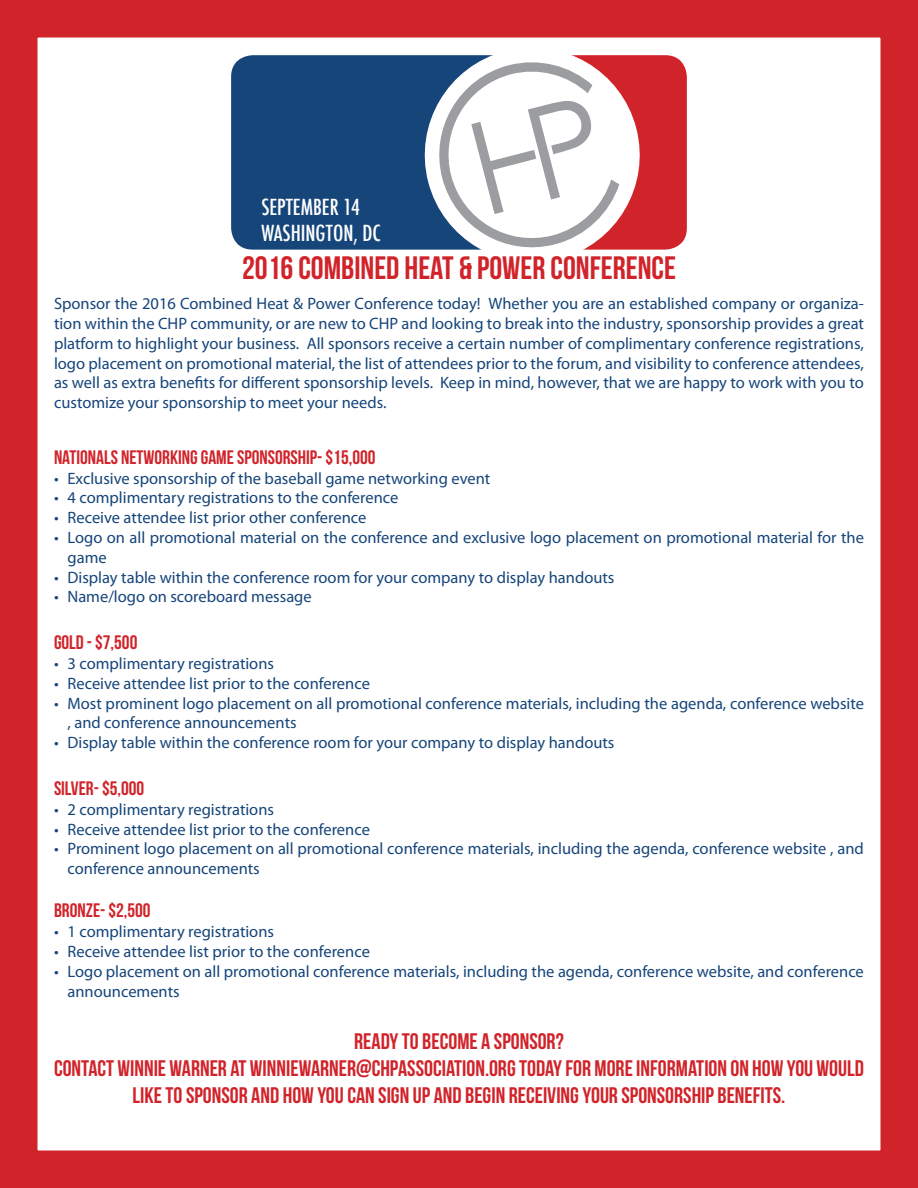
<style>
.page{position:relative;width:918px;height:1188px;background:#fff}
.page>*{position:absolute;margin:0;border:0;box-sizing:border-box;transform-origin:0 0}
.t1{font:32.4px "Bebas Neue";color:#d1232a}
.t2{font:22.5px/27px "Bebas Neue";color:#d1232a;text-align:center}
.t3{font:500 condensed 21.6px "Futura";color:#fff}
.t4{font:19.5px "Bebas Neue";color:#d1232a}
.t5{font:16.5px/19.8px "Myriad Pro";color:#16457a}
</style>
<div class="page">
<div style="left:231px;top:55px;width:325px;height:195px;background:#16457a;border-radius:22px"></div>
<div style="left:499px;top:55px;width:188px;height:195px;background:#d1232a;border-radius:22px"></div>
<svg style="left:413px;top:55px;width:238px;height:195px;fill:#fff"></svg>
<div style="left:0;top:0;width:918px;height:1188px;border:38px solid #d1232a"></div>
<p class="t3" style="left:261px;top:194px;width:100px">SEPTEMBER 14</p>
<p class="t3" style="left:261px;top:220px;width:121px">WASHINGTON, DC</p>
<p class="t1" style="left:242px;top:250px;width:435px">2016 COMBINED HEAT &amp; POWER CONFERENCE</p>
<p class="t5" style="left:54px;top:294px;width:812px;text-align:justify">Sponsor the 2016 Combined Heat &amp; Power Conference today! Whether you are an established company or organiza&shy;tion within the CHP community, or are new to CHP and looking to break into the industry, sponsorship provides a great platform to highlight your business. All sponsors receive a certain number of complimentary conference registrations, logo placement on promotional material, the list of attendees prior to the forum, and visibility to conference attendees, as well as extra benefits for different sponsorship levels. Keep in mind, however, that we are happy to work with you to customize your sponsorship to meet your needs.</p>
<p class="t4" style="left:54px;top:446px;width:323px">NATIONALS NETWORKING GAME SPONSORSHIP- $15,000</p>
<p class="t5" style="left:54px;top:468px;width:438px">• Exclusive sponsorship of the baseball game networking event</p>
<p class="t5" style="left:54px;top:488px;width:346px">• 4 complimentary registrations to the conference</p>
<p class="t5" style="left:54px;top:507px;width:314px">• Receive attendee list prior other conference</p>
<p class="t5" style="left:68px;top:527px;width:798px;text-indent:-14px">• Logo on all promotional material on the conference and exclusive logo placement on promotional material for the game</p>
<p class="t5" style="left:54px;top:567px;width:562px">• Display table within the conference room for your company to display handouts</p>
<p class="t5" style="left:54px;top:587px;width:259px">• Name/logo on scoreboard message</p>
<p class="t4" style="left:54px;top:632px;width:85px">GOLD - $7,500</p>
<p class="t5" style="left:54px;top:653px;width:222px">• 3 complimentary registrations</p>
<p class="t5" style="left:54px;top:673px;width:317px">• Receive attendee list prior to the conference</p>
<p class="t5" style="left:68px;top:693px;width:798px;text-indent:-14px">• Most prominent logo placement on all promotional conference materials, including the agenda, conference website , and conference announcements</p>
<p class="t5" style="left:54px;top:732px;width:562px">• Display table within the conference room for your company to display handouts</p>
<p class="t4" style="left:54px;top:778px;width:92px">SILVER- $5,000</p>
<p class="t5" style="left:54px;top:799px;width:222px">• 2 complimentary registrations</p>
<p class="t5" style="left:54px;top:819px;width:317px">• Receive attendee list prior to the conference</p>
<p class="t5" style="left:68px;top:839px;width:798px;text-indent:-14px">• Prominent logo placement on all promotional conference materials, including the agenda, conference website , and conference announcements</p>
<p class="t4" style="left:54px;top:900px;width:98px">BRONZE- $2,500</p>
<p class="t5" style="left:54px;top:921px;width:222px">• 1 complimentary registrations</p>
<p class="t5" style="left:54px;top:941px;width:317px">• Receive attendee list prior to the conference</p>
<p class="t5" style="left:68px;top:961px;width:798px;text-indent:-14px">• Logo placement on all promotional conference materials, including the agenda, conference website, and conference announcements</p>
<p class="t2" style="left:354px;top:1028px;width:211px">READY TO BECOME A SPONSOR?</p>
<p class="t2" style="left:54px;top:1055px;width:811px">CONTACT WINNIE WARNER AT WINNIEWARNER@CHPASSOCIATION.ORG TODAY FOR MORE INFORMATION ON HOW YOU WOULD<br>LIKE TO SPONSOR AND HOW YOU CAN SIGN UP AND BEGIN RECEIVING YOUR SPONSORSHIP BENEFITS.</p>
</div>
